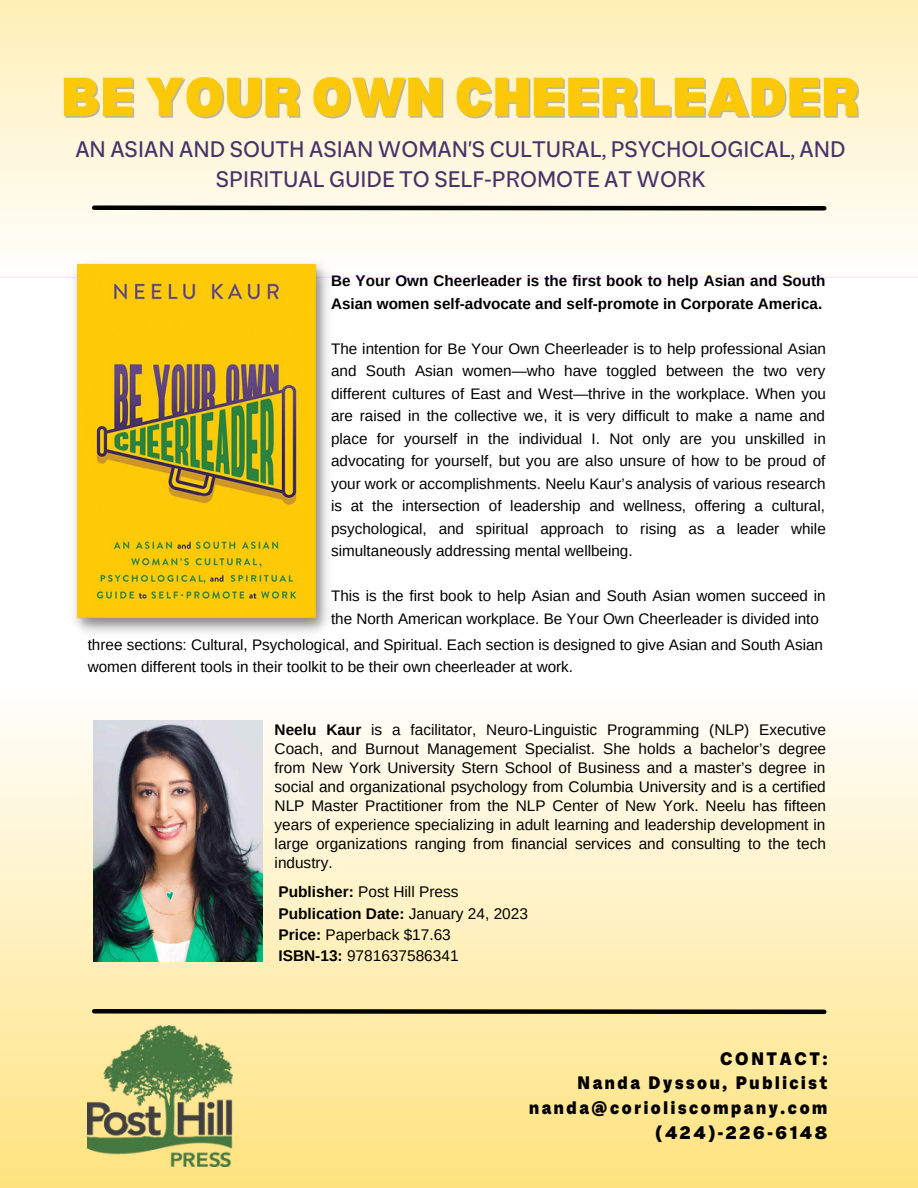
<style>
.page{position:relative;width:918px;height:1188px;background:#fff}
.page>*{position:absolute;margin:0;border:0;box-sizing:border-box;transform-origin:0 0}
.t1{font:900 53.85px "Bernoru";color:#fbc90a}
.t2{font:24.3px/30.3px "Macklin Sans";color:#493169;text-align:center}
.t3{font:900 19.65px/24.8px "Macklin Sans";letter-spacing:.135em;color:#010100;text-align:right}
.t4{font:15.45px/19.2px "Arimo";color:#010100;text-align:justify}
.t5{font:15.3px/22.5px "Arimo";color:#010100}
.t6{font:700 15.3px/22.5px "Arimo";color:#010100}
.s1{font-weight:700}
</style>
<div class="page">
<div style="left:0;top:0;width:918px;height:277px;background:linear-gradient(to bottom,#ffefb7,#fffefd)"></div>
<div style="left:0;top:688px;width:918px;height:500px;background:linear-gradient(to bottom,#fffefd,#ffe37f)"></div>
<svg style="left:90px;top:1007px;width:739px;height:9px;background:#807755"></svg>
<img style="left:88px;top:1026px;width:145px;height:140px">
<img style="left:67px;top:254px;width:268px;height:379px">
<img style="left:93px;top:721px;width:169px;height:240px">
<svg style="left:90px;top:203px;width:739px;height:10px;background:#8d8a81"></svg>
<h1 class="t1" style="left:61px;top:66px;width:800px">BE YOUR OWN CHEERLEADER</h1>
<h2 class="t2" style="left:75px;top:134px;width:772px">AN ASIAN AND SOUTH ASIAN WOMAN'S CULTURAL, PSYCHOLOGICAL, AND<br>SPIRITUAL GUIDE TO SELF-PROMOTE AT WORK</h2>
<p class="t6" style="left:331px;top:270px;width:496px">Be Your Own Cheerleader is the first book to help Asian and South<br>Asian women self-advocate and self-promote in Corporate America.</p>
<p class="t5" style="left:331px;top:337px;width:496px;text-align:justify">The intention for Be Your Own Cheerleader is to help professional Asian and South Asian women—who have toggled between the two very different cultures of East and West—thrive in the workplace. When you are raised in the collective we, it is very difficult to make a name and place for yourself in the individual I. Not only are you unskilled in advocating for yourself, but you are also unsure of how to be proud of your work or accomplishments. Neelu Kaur’s analysis of various research is at the intersection of leadership and wellness, offering a cultural, psychological, and spiritual approach to rising as a leader while simultaneously addressing mental wellbeing.</p>
<p class="t5" style="left:331px;top:585px;width:496px">This is the first book to help Asian and South Asian women succeed in the North American workplace. Be Your Own Cheerleader is divided into</p>
<p class="t5" style="left:88px;top:633px;width:737px">three sections: Cultural, Psychological, and Spiritual. Each section is designed to give Asian and South Asian women different tools in their toolkit to be their own cheerleader at work.</p>
<p class="t4" style="left:275px;top:720px;width:553px"><span class="s1">Neelu Kaur</span> is a facilitator, Neuro-Linguistic Programming (NLP) Executive Coach, and Burnout Management Specialist. She holds a bachelor’s degree from New York University Stern School of Business and a master’s degree in social and organizational psychology from Columbia University and is a certified NLP Master Practitioner from the NLP Center of New York. Neelu has fifteen years of experience specializing in adult learning and leadership development in large organizations ranging from financial services and consulting to the tech industry.</p>
<p class="t4" style="left:278px;top:881px;width:251px;line-height:21.3px;text-align:left"><span class="s1">Publisher:</span> Post Hill Press<br><span class="s1">Publication Date:</span> January 24, 2023<br><span class="s1">Price:</span> Paperback $17.63<br><span class="s1">ISBN-13:</span> 9781637586341</p>
<p class="t3" style="left:529px;top:1046px;width:300px">CONTACT:<br>Nanda Dyssou, Publicist nanda@corioliscompany.com (424)-226-6148</p>
</div>
